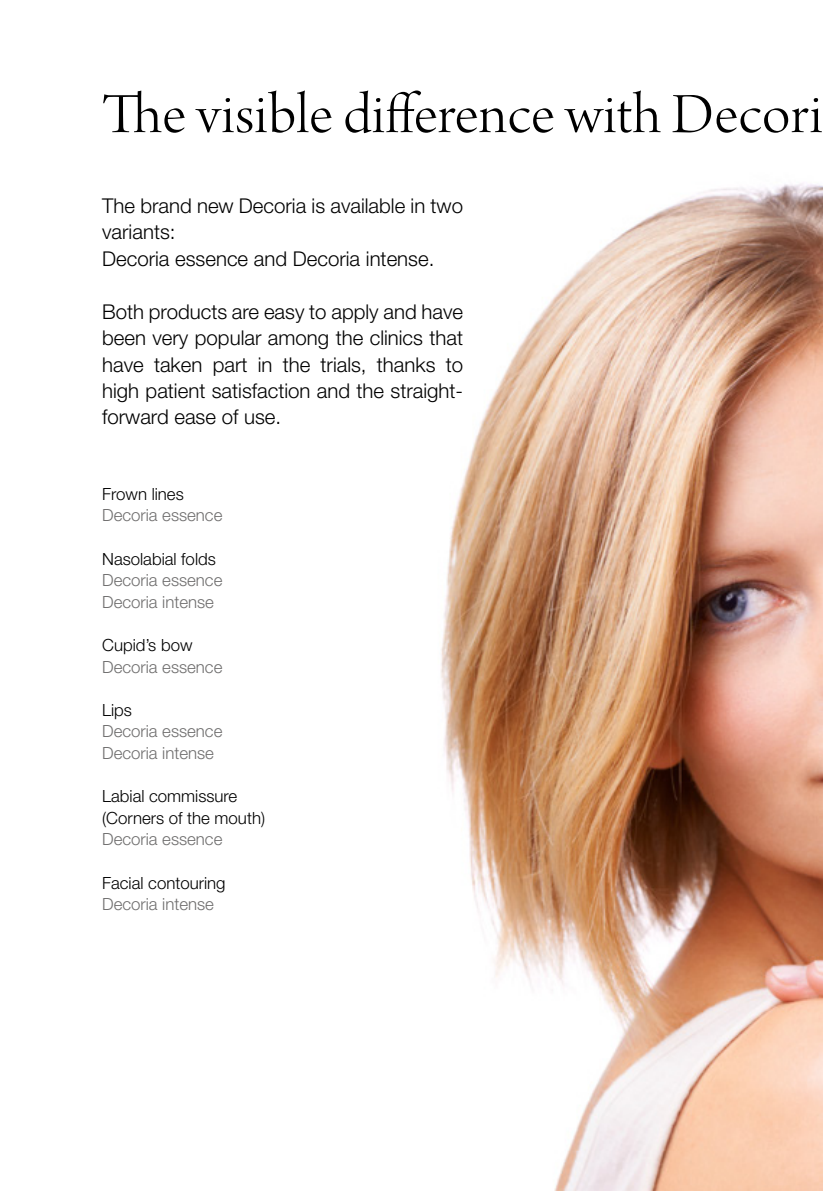
<style>
.page{position:relative;width:823px;height:1191px;background:#fff}
.page>*{position:absolute;margin:0;border:0;box-sizing:border-box;transform-origin:0 0}
.t1{font:60px "Arno Pro Light Display";color:#000;scale:1.05 1}
.t2{font:300 20.4px/26.4px "Helvetica Neue LT Std";color:#000}
.t3{font:300 16.8px/21.6px "Helvetica Neue LT Std";color:#706f6f}
.t4{font:300 16.8px/21.6px "Helvetica Neue LT Std";color:#000}
</style>
<div class="page">
<img style="left:441px;top:183px;width:381px;height:1008px">
<h1 class="t1" style="left:102px;top:82px;width:687px">The visible difference with Decori</h1>
<p class="t2" style="left:102px;top:192px;width:362px">The brand new Decoria is available in two variants:<br>Decoria essence and Decoria intense.</p>
<p class="t2" style="left:102px;top:298px;width:362px;text-align:justify">Both products are easy to apply and have been very popular among the clinics that have taken part in the trials, thanks to high patient satisfaction and the straight&shy;forward ease of use.</p>
<p class="t4" style="left:102px;top:482px;width:83px">Frown lines</p>
<p class="t3" style="left:102px;top:504px;width:122px">Decoria essence</p>
<p class="t4" style="left:102px;top:547px;width:115px">Nasolabial folds</p>
<p class="t3" style="left:102px;top:569px;width:122px">Decoria essence<br>Decoria intense</p>
<p class="t4" style="left:102px;top:634px;width:92px">Cupid’s bow</p>
<p class="t3" style="left:102px;top:655px;width:122px">Decoria essence</p>
<p class="t4" style="left:102px;top:698px;width:31px">Lips</p>
<p class="t3" style="left:102px;top:720px;width:122px">Decoria essence<br>Decoria intense</p>
<p class="t4" style="left:102px;top:785px;width:164px">Labial commissure (Corners of the mouth)</p>
<p class="t3" style="left:102px;top:828px;width:122px">Decoria essence</p>
<p class="t4" style="left:102px;top:871px;width:125px">Facial contouring</p>
<p class="t3" style="left:102px;top:893px;width:113px">Decoria intense</p>
</div>
